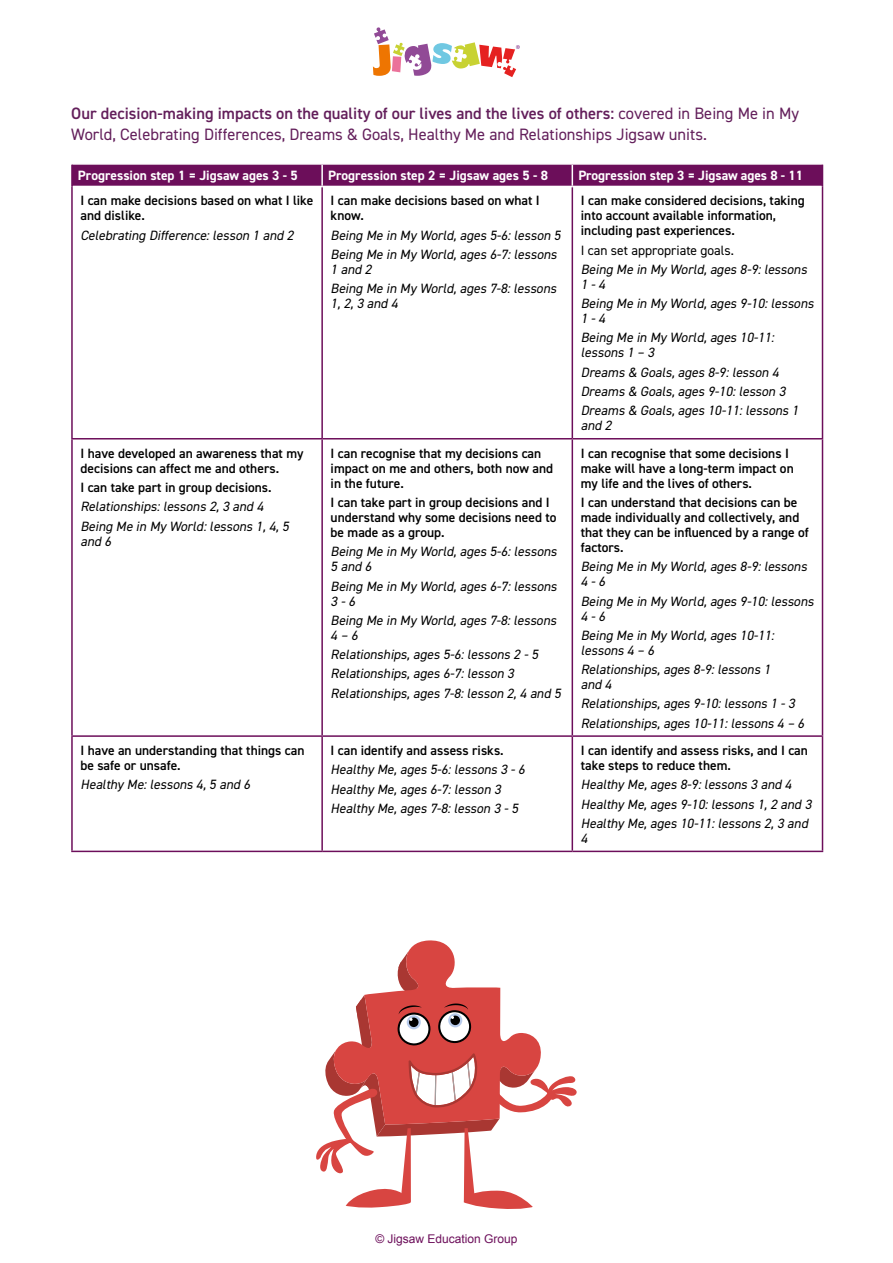
<style>
.page{position:relative;width:893px;height:1263px;background:#fff}
.page>*{position:absolute;margin:0;border:0;box-sizing:border-box;transform-origin:0 0}
.t1{font:16.5px/21px "DIN2014";color:#631f5b}
.t2{font:italic 13.5px/19.2px "DIN2014";color:#000}
.t3{font:600 13.5px/15px "DIN2014";color:#000}
.t4{font:700 13.5px "DIN2014";color:#fff}
.t5{font:13.5px "DIN2014";color:#000}
.t6{font:12px "Arial";color:#6c0e5a}
.s1{font-weight:600}
</style>
<div class="page">
<svg style="left:373px;top:27px;width:147px;height:50px"></svg>
<hr style="left:71px;top:186px;width:2px;height:252px;background:#6c0e5a">
<hr style="left:321px;top:187px;width:2px;height:251px;background:#6c0e5a">
<hr style="left:572px;top:187px;width:1px;height:251px;background:#6c0e5a">
<hr style="left:822px;top:186px;width:1px;height:252px;background:#6c0e5a">
<hr style="left:71px;top:438px;width:251px;height:1px;background:#6c0e5a">
<hr style="left:71px;top:439px;width:2px;height:296px;background:#6c0e5a">
<hr style="left:322px;top:438px;width:250px;height:1px;background:#6c0e5a">
<hr style="left:321px;top:439px;width:2px;height:296px;background:#6c0e5a">
<hr style="left:572px;top:438px;width:251px;height:1px;background:#6c0e5a">
<hr style="left:572px;top:439px;width:1px;height:296px;background:#6c0e5a">
<hr style="left:822px;top:439px;width:1px;height:296px;background:#6c0e5a">
<hr style="left:71px;top:735px;width:251px;height:2px;background:#6c0e5a">
<hr style="left:71px;top:737px;width:2px;height:114px;background:#6c0e5a">
<hr style="left:322px;top:735px;width:250px;height:2px;background:#6c0e5a">
<hr style="left:321px;top:737px;width:2px;height:114px;background:#6c0e5a">
<hr style="left:572px;top:735px;width:251px;height:2px;background:#6c0e5a">
<hr style="left:572px;top:737px;width:1px;height:114px;background:#6c0e5a">
<hr style="left:822px;top:737px;width:1px;height:114px;background:#6c0e5a">
<hr style="left:71px;top:851px;width:251px;height:1px;background:#6c0e5a">
<hr style="left:322px;top:851px;width:250px;height:1px;background:#6c0e5a">
<hr style="left:572px;top:851px;width:251px;height:1px;background:#6c0e5a">
<hr style="left:71px;top:165px;width:2px;height:21px;background:#6c0e5a">
<svg style="left:72px;top:164px;width:751px;height:22px;background:#731961"></svg>
<svg style="left:316px;top:940px;width:261px;height:269px"></svg>
<p class="t1" style="left:71px;top:103px;width:729px"><span class="s1">Our decision-making impacts on the quality of our lives and the lives of others:</span> covered in Being Me in My<br>World, Celebrating Differences, Dreams &amp; Goals, Healthy Me and Relationships Jigsaw units.</p>
<p class="t4" style="left:78px;top:167px;width:221px">Progression step 1 = Jigsaw ages 3 - 5</p>
<p class="t4" style="left:328px;top:167px;width:221px">Progression step 2 = Jigsaw ages 5 - 8</p>
<p class="t4" style="left:578px;top:167px;width:226px">Progression step 3 = Jigsaw ages 8 - 11</p>
<p class="t3" style="left:80px;top:193px;width:234px">I can make decisions based on what I like and dislike.</p>
<p class="t2" style="left:80px;top:225px;width:218px">Celebrating Difference:lesson 1 and 2</p>
<p class="t3" style="left:331px;top:193px;width:211px">I can make decisions based on what I know.</p>
<p class="t2" style="left:331px;top:225px;width:234px">Being Me in My World,ages 5-6:lesson 5<br>Being Me in My World,ages 6-7:lessons</p>
<p class="t2" style="left:331px;top:259px;width:230px">1 and 2<br>Being Me in My World,ages 7-8:lessons</p>
<p class="t2" style="left:331px;top:294px;width:71px">1,2,3 and 4</p>
<p class="t3" style="left:581px;top:193px;width:225px">I can make considered decisions, taking into account available information, including past experiences.</p>
<p class="t5" style="left:581px;top:242px;width:155px">I can set appropriate goals.</p>
<p class="t2" style="left:581px;top:262px;width:231px;line-height:15px">Being Me in My World,ages 8-9:lessons<br>1 -4</p>
<p class="t2" style="left:581px;top:296px;width:237px;line-height:15px">Being Me in My World,ages 9-10:lessons<br>1 -4</p>
<p class="t2" style="left:581px;top:330px;width:198px;line-height:15px">Being Me in My World,ages 10-11: lessons 1 – 3</p>
<p class="t2" style="left:581px;top:362px;width:222px">Dreams &amp; Goals,ages 8-9:lesson 4<br>Dreams &amp; Goals,ages 9-10:lesson 3<br>Dreams &amp; Goals,ages 10-11:lessons 1</p>
<p class="t2" style="left:581px;top:416px;width:35px">and 2</p>
<p class="t3" style="left:80px;top:445px;width:225px">I have developed an awareness that my decisions can affect me and others.</p>
<p class="t3" style="left:80px;top:480px;width:193px">I can take part in group decisions.</p>
<p class="t2" style="left:80px;top:497px;width:213px">Relationships:lessons 2,3 and 4<br>Being Me in My World:lessons 1,4,5</p>
<p class="t2" style="left:80px;top:531px;width:35px">and 6</p>
<p class="t3" style="left:80px;top:743px;width:226px">I have an understanding that things can be safe or unsafe.</p>
<p class="t2" style="left:80px;top:775px;width:174px">Healthy Me:lessons 4,5 and 6</p>
<p class="t3" style="left:331px;top:445px;width:224px">I can recognise that my decisions can impact on me and others, both now and in the future.</p>
<p class="t3" style="left:331px;top:495px;width:227px">I can take part in group decisions and I understand why some decisions need to be made as a group.</p>
<p class="t2" style="left:331px;top:544px;width:231px;line-height:15px">Being Me in My World,ages 5-6:lessons<br>5 and 6</p>
<p class="t2" style="left:331px;top:578px;width:231px;line-height:15px">Being Me in My World,ages 6-7:lessons<br>3 -6</p>
<p class="t2" style="left:331px;top:612px;width:230px;line-height:15px">Being Me in My World,ages 7-8:lessons<br>4 – 6</p>
<p class="t2" style="left:331px;top:644px;width:235px">Relationships,ages 5-6:lessons 2 -5<br>Relationships,ages 6-7:lesson 3<br>Relationships,ages 7-8:lesson 2,4 and 5</p>
<p class="t3" style="left:331px;top:743px;width:175px">I can identify and assess risks.</p>
<p class="t2" style="left:331px;top:760px;width:199px">Healthy Me,ages 5-6:lessons 3 -6<br>Healthy Me,ages 6-7:lesson 3<br>Healthy Me,ages 7-8:lesson 3 -5</p>
<p class="t3" style="left:581px;top:445px;width:214px">I can recognise that some decisions I make will have a long-term impact on my life and the lives of others.</p>
<p class="t3" style="left:581px;top:495px;width:229px">I can understand that decisions can be made individually and collectively, and that they can be influenced by a range of factors.</p>
<p class="t2" style="left:581px;top:559px;width:231px;line-height:15px">Being Me in My World,ages 8-9:lessons<br>4 -6</p>
<p class="t2" style="left:581px;top:593px;width:237px;line-height:15px">Being Me in My World,ages 9-10:lessons<br>4 -6</p>
<p class="t2" style="left:581px;top:627px;width:198px;line-height:15px">Being Me in My World,ages 10-11: lessons 4 – 6</p>
<p class="t2" style="left:581px;top:662px;width:194px;line-height:15px">Relationships,ages 8-9:lessons 1 and 4</p>
<p class="t2" style="left:581px;top:694px;width:228px">Relationships,ages 9-10:lessons 1 -3<br>Relationships,ages 10-11:lessons 4 – 6</p>
<p class="t3" style="left:581px;top:743px;width:229px">I can identify and assess risks, and I can take steps to reduce them.</p>
<p class="t2" style="left:581px;top:775px;width:235px">Healthy Me,ages 8-9:lessons 3 and 4<br>Healthy Me,ages 9-10:lessons 1,2 and 3<br>Healthy Me,ages 10-11:lessons 2,3 and</p>
<p class="t2" style="left:581px;top:828px;width:11px">4</p>
<p class="t6" style="left:375px;top:1230px;width:144px">© Jigsaw Education Group</p>
</div>
